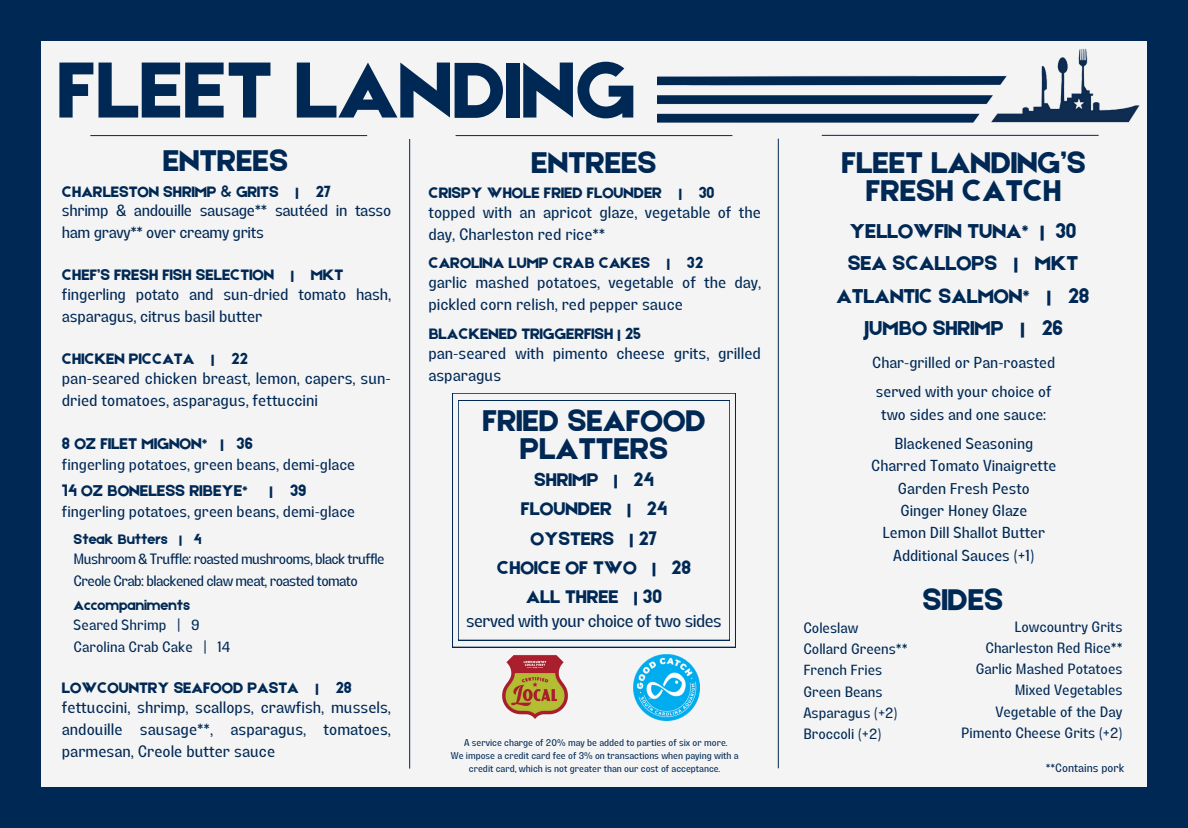
<style>
.page{position:relative;width:1188px;height:828px;background:#002855}
.page>*{position:absolute;margin:0;border:0;box-sizing:border-box;transform-origin:0 0}
.t1{font:84.6px "Etna";color:#002855}
.t2{font:32px/27.8px "Etna";color:#002855;text-align:center}
.t3{font:21.5px/32.2px "Etna";color:#002855;text-align:center}
.t4{font:19.5px/29.3px "Etna";color:#002855;text-align:center}
.t5{font:17.6px "Lazord";letter-spacing:-.03em;color:#002855}
.t6{font:16.6px "Etna";color:#002855}
.t7{font:16.1px/19.8px "Lazord";color:#002855}
.t8{font:16.1px/19.8px "Lazord";letter-spacing:-.02em;color:#002855}
.t9{font:15.6px/22.3px "Lazord";color:#002855;text-align:center}
.t10{font:14.6px/21.2px "Lazord";color:#002855}
.t11{font:14.6px/19.8px "Lazord";letter-spacing:-.04em;color:#002855}
.t12{font:11.7px "Lazord";color:#002855}
.t13{font:9.6px/13.1px "Lazord";color:#002855;text-align:center}
.s1{font-family:"Etna"}
</style>
<div class="page">
<div style="left:41px;top:41px;width:1106px;height:746px;background:#f4f4f4"></div>
<svg style="left:452px;top:393px;width:284px;height:254px"></svg>
<svg style="left:458px;top:400px;width:272px;height:240px"></svg>
<hr style="left:456px;top:135px;width:276px;height:1px;background:#002855">
<hr style="left:90px;top:135px;width:277px;height:1px;background:#002855">
<hr style="left:409px;top:139px;width:1px;height:630px;background:#002855">
<hr style="left:778px;top:139px;width:1px;height:629px;background:#002855">
<img style="left:657px;top:48px;width:483px;height:93px">
<img style="left:502px;top:655px;width:66px;height:64px">
<img style="left:633px;top:655px;width:67px;height:65px">
<p class="t1" style="left:57px;top:30px;width:580px">FLEET LANDING</p>
<h1 class="t2" style="left:163px;top:145px;width:127px">ENTREES</h1>
<p class="t2" style="left:531px;top:147px;width:127px">ENTREES</p>
<p class="t2" style="left:841px;top:147px;width:246px">FLEET LANDING’S<br>FRESH CATCH</p>
<h2 class="t3" style="left:837px;top:214px;width:254px">YELLOWFIN TUNA* | 30<br>SEA SCALLOPS | MKT<br>ATLANTIC SALMON* | 28<br>JUMBO SHRIMP | 26</h2>
<h5 class="t9" style="left:872px;top:354px;width:185px">Char-grilled or Pan-roasted</h5>
<h5 class="t9" style="left:876px;top:383px;width:177px">served with your choice of two sides and one sauce:</h5>
<h5 class="t9" style="left:871px;top:434px;width:187px">Blackened Seasoning<br>Charred Tomato Vinaigrette<br>Garden Fresh Pesto<br>Ginger Honey Glaze<br>Lemon Dill Shallot Butter<br>Additional Sauces (+1)</h5>
<p class="t8" style="left:62px;top:183px;width:331px"><span class="s1">CHARLESTON SHRIMP &amp; GRITS | 27<br></span>shrimp &amp; andouille sausage** sautéed in tasso</p>
<p class="t8" style="left:62px;top:225px;width:204px">ham gravy** over creamy grits</p>
<h5 class="t7" style="left:428px;top:185px;width:334px"><span class="s1">CRISPY WHOLE FRIED FLOUNDER | 30 </span>topped with an apricot glaze, vegetable of the</h5>
<h5 class="t7" style="left:428px;top:226px;width:179px">day, Charleston red rice**</h5>
<p class="t7" style="left:428px;top:255px;width:334px"><span class="s1">CAROLINA LUMP CRAB CAKES | 32<br></span>garlic mashed potatoes, vegetable of the day,</p>
<p class="t7" style="left:428px;top:297px;width:256px">pickled corn relish, red pepper sauce</p>
<h2 class="t7" style="left:62px;top:267px;width:331px"><span class="s1">CHEF’S FRESH FISH SELECTION | MKT </span>fingerling potato and sun-dried tomato hash,</h2>
<h2 class="t7" style="left:62px;top:309px;width:202px">asparagus, citrus basil butter</h2>
<h5 class="t7" style="left:428px;top:325px;width:334px"><span class="s1">BLACKENED TRIGGERFISH | 25<br></span>pan-seared with pimento cheese grits, grilled</h5>
<h5 class="t7" style="left:428px;top:367px;width:74px">asparagus</h5>
<p class="t7" style="left:62px;top:351px;width:331px"><span class="s1">CHICKEN PICCATA | 22<br></span>pan-seared chicken breast, lemon, capers, sun-</p>
<p class="t7" style="left:62px;top:393px;width:258px">dried tomatoes, asparagus, fettuccini</p>
<h5 class="t2" style="left:482px;top:405px;width:225px">FRIED SEAFOOD<br>PLATTERS</h5>
<h5 class="t4" style="left:497px;top:464px;width:195px">SHRIMP | 24<br>FLOUNDER | 24<br>OYSTERS | 27<br>CHOICE OF TWO | 28<br>ALL THREE | 30</h5>
<h5 class="t5" style="left:466px;top:614px;width:257px">served with your choice of two sides</h5>
<p class="t6" style="left:62px;top:432px;width:192px">8 OZ FILET MIGNON* | 36</p>
<p class="t9" style="left:62px;top:455px;width:295px">fingerling potatoes, green beans, demi-glace</p>
<p class="t6" style="left:62px;top:479px;width:188px">14 OZ BONELESS RIBEYE*</p>
<p class="t6" style="left:270px;top:479px;width:38px">| 39</p>
<p class="t9" style="left:62px;top:502px;width:295px">fingerling potatoes, green beans, demi-glace</p>
<p class="t11" style="left:74px;top:531px;width:312px"><span class="s1">Steak Butters | 4<br></span>Mushroom &amp; Truffle: roasted mushrooms, black truffle</p>
<p class="t11" style="left:74px;top:570px;width:286px;line-height:24.2px">Creole Crab: blackened claw meat, roasted tomato<br><span class="s1">Accompaniments</span></p>
<p class="t10" style="left:74px;top:615px;width:158px;line-height:22px">Seared Shrimp | 9<br>Carolina Crab Cake | 14</p>
<h3 class="t2" style="left:923px;top:584px;width:82px">SIDES</h3>
<h4 class="t10" style="left:803px;top:619px;width:106px">Coleslaw<br>Collard Greens**<br>French Fries<br>Green Beans<br>Asparagus (+2)<br>Broccoli (+2)</h4>
<h2 class="t10" style="left:961px;top:618px;width:163px;text-align:right">Lowcountry Grits<br>Charleston Red Rice**<br>Garlic Mashed Potatoes<br>Mixed Vegetables<br>Vegetable of the Day<br>Pimento Cheese Grits (+2)</h2>
<p class="t12" style="left:1046px;top:764px;width:80px">**Contains pork</p>
<h5 class="t7" style="left:62px;top:680px;width:331px"><span class="s1">LOWCOUNTRY SEAFOOD PASTA | 28 </span>fettuccini, shrimp, scallops, crawfish, mussels,</h5>
<h5 class="t7" style="left:62px;top:720px;width:331px;line-height:22px">andouille sausage**, asparagus, tomatoes, parmesan, Creole butter sauce</h5>
<p class="t13" style="left:464px;top:737px;width:265px">A service charge of 20% may be added to parties of six or more.</p>
<p class="t13" style="left:451px;top:750px;width:289px">We impose a credit card fee of 3% on transactions when paying with a credit card, which is not greater than our cost of acceptance.</p>
</div>
